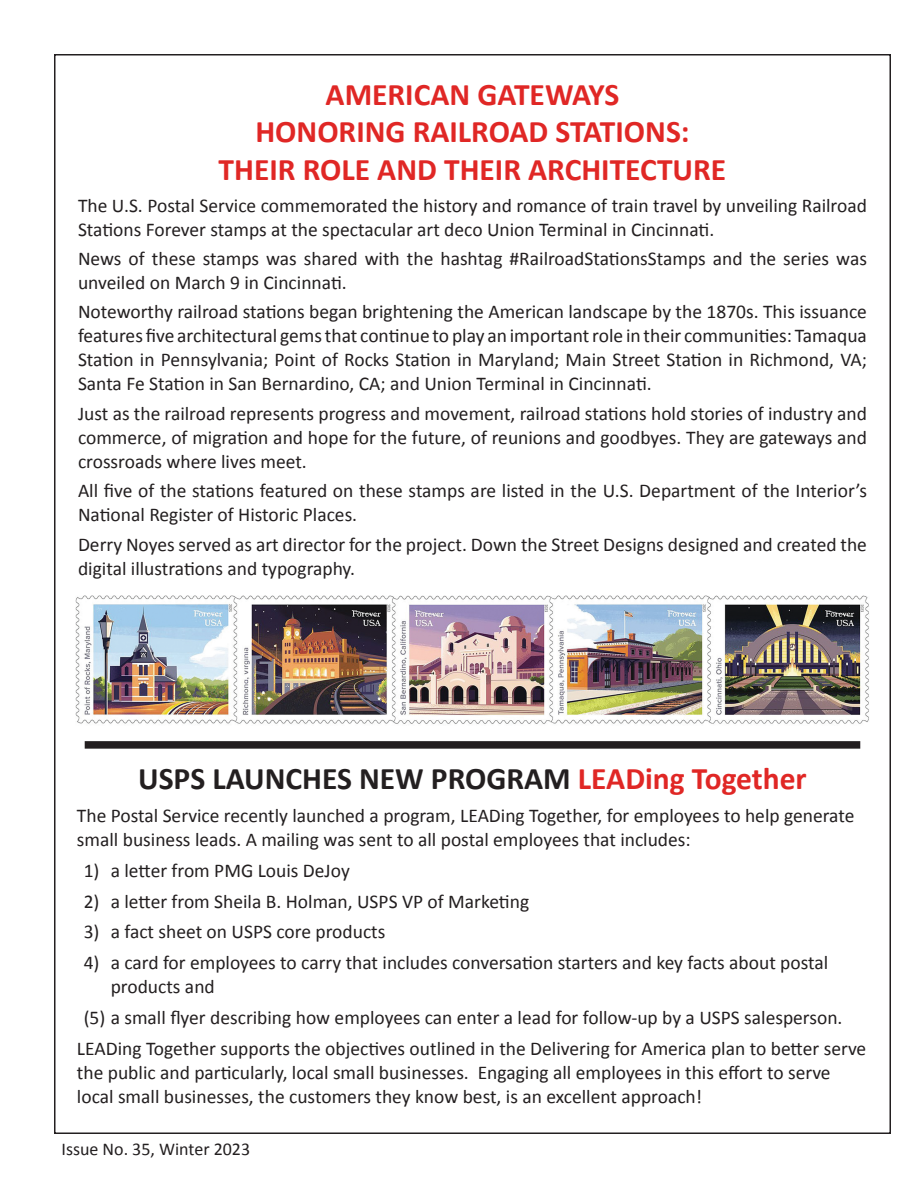
<style>
.page{position:relative;width:918px;height:1188px;background:#fff}
.page>*{position:absolute;margin:0;border:0;box-sizing:border-box;transform-origin:0 0}
.t1{font:700 31.5px/37.5px "Calibri";color:#e02725;text-align:center}
.t2{font:700 31.5px "Calibri";color:#231f20}
.t3{font:19.5px/24px "Calibri";color:#231f20}
.t4{font:18px "Calibri";color:#231f20}
.s1{color:#e02725}
</style>
<div class="page">
<div style="left:85px;top:741px;width:775px;height:8px;background:#231f20"></div>
<img style="left:76px;top:595px;width:793px;height:129px">
<h1 class="t1" style="left:219px;top:75px;width:509px">AMERICAN GATEWAYS<br>HONORING RAILROAD STATIONS:<br>THEIR ROLE AND THEIR ARCHITECTURE</h1>
<p class="t3" style="left:78px;top:192px;width:790px">The U.S. Postal Service commemorated the history and romance of train travel by unveiling Railroad<br>Stations Forever stamps at the spectacular art deco Union Terminal in Cincinnati.</p>
<p class="t3" style="left:78px;top:246px;width:790px">News of these stamps was shared with the hashtag #RailroadStationsStamps and the series was unveiled on March 9 in Cincinnati.</p>
<p class="t3" style="left:78px;top:299px;width:791px;text-align:justify">Noteworthy railroad stations began brightening the American landscape by the 1870s. This issuance features five architectural gems that continue to play an important role in their communities: Tamaqua Station in Pennsylvania; Point of Rocks Station in Maryland; Main Street Station in Richmond, VA; Santa Fe Station in San Bernardino, CA; and Union Terminal in Cincinnati.</p>
<p class="t3" style="left:78px;top:400px;width:790px;text-align:justify">Just as the railroad represents progress and movement, railroad stations hold stories of industry and commerce, of migration and hope for the future, of reunions and goodbyes. They are gateways and crossroads where lives meet.</p>
<p class="t3" style="left:78px;top:478px;width:790px">All five of the stations featured on these stamps are listed in the U.S. Department of the Interior’s<br>National Register of Historic Places.</p>
<p class="t3" style="left:78px;top:531px;width:791px">Derry Noyes served as art director for the project. Down the Street Designs designed and created the digital illustrations and typography.</p>
<h1 class="t2" style="left:138px;top:759px;width:670px">USPS LAUNCHES NEW PROGRAM <span class="s1">LEADing Together</span></h1>
<p class="t3" style="left:77px;top:803px;width:779px">The Postal Service recently launched a program, LEADing Together, for employees to help generate small business leads. A mailing was sent to all postal employees that includes:</p>
<p class="t3" style="left:84px;top:857px;width:268px">1) a letter from PMG Louis DeJoy</p>
<p class="t3" style="left:84px;top:888px;width:447px">2) a letter from Sheila B. Holman, USPS VP of Marketing</p>
<p class="t3" style="left:84px;top:919px;width:303px">3) a fact sheet on USPS core products</p>
<p class="t3" style="left:111px;top:950px;width:719px;text-indent:-27px">4) a card for employees to carry that includes conversation starters and key facts about postal products and</p>
<p class="t3" style="left:77px;top:1001px;width:791px;line-height:30.8px;text-indent:7px">(5) a small flyer describing how employees can enter a lead for follow-up by a USPS salesperson.<br>LEADing Together supports the objectives outlined in the Delivering for America plan to better serve</p>
<p class="t3" style="left:77px;top:1059px;width:755px">the public and particularly, local small businesses. Engaging all employees in this effort to serve local small businesses, the customers they know best, is an excellent approach!</p>
<p class="t4" style="left:62px;top:1138px;width:190px">Issue No. 35, Winter 2023</p>
</div>
